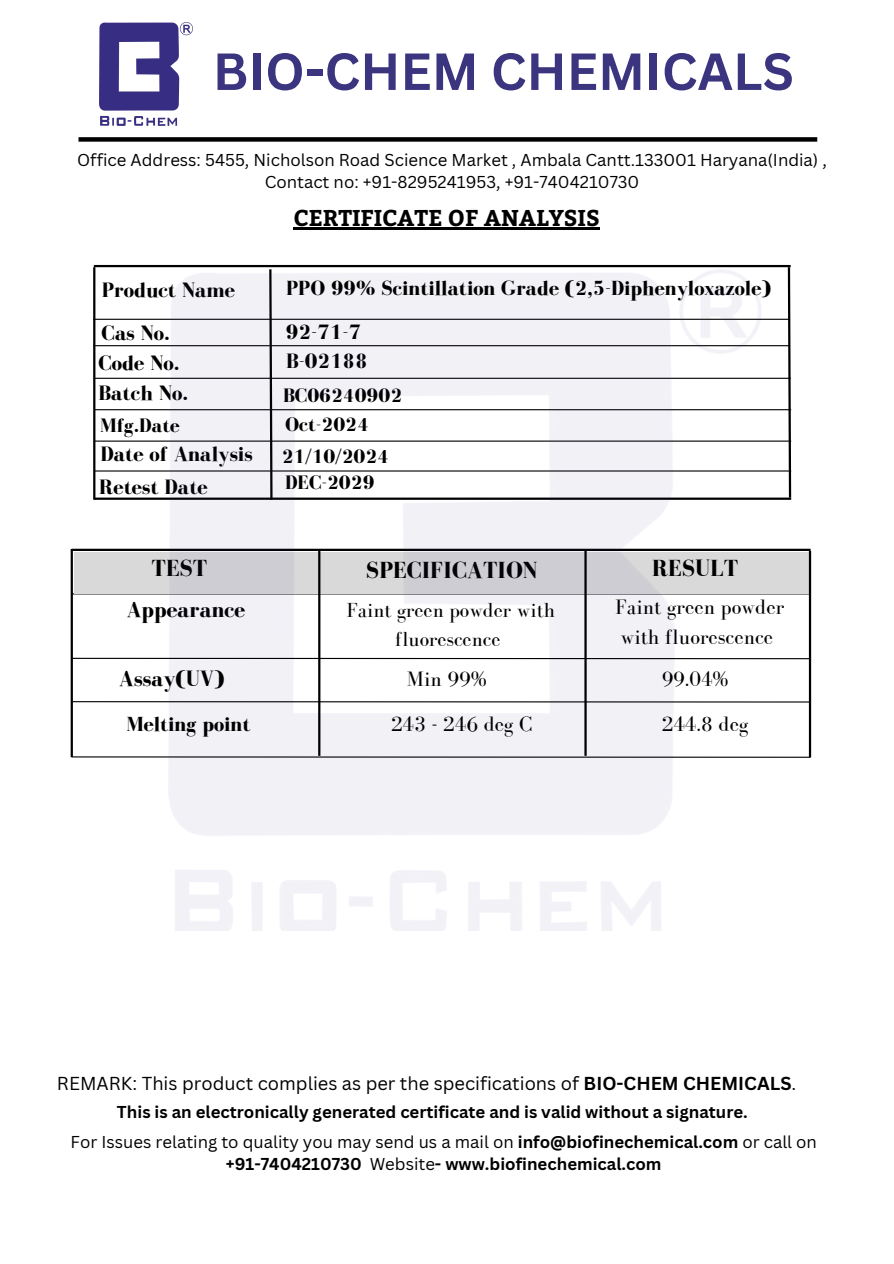
<style>
.page{position:relative;width:894px;height:1264px;background:#fff}
.page>*{position:absolute;margin:0;border:0;box-sizing:border-box;transform-origin:0 0}
.t1{font:700 51px "Canva Sans";color:#3b3580}
.t2{font:700 24px "Bodoni FLF";color:#000}
.t3{font:700 22.8px "Bitter";color:#000}
.t4{font:700 22.5px "Bodoni FLF";color:#000}
.t5{font:700 21.45px/42.6px "Bodoni FLF";color:#000}
.t6{font:21.45px/30px "Bodoni FLF";color:#000}
.t7{font:700 21px "Bodoni FLF";color:#000}
.t8{font:21px/29.2px "Bodoni FLF";color:#000;text-align:center}
.t9{font:700 20.1px/29px "Bodoni FLF";color:#000}
.t10{font:18.3px "Canva Sans";color:#000}
.t11{font:700 16.8px/29.2px "Canva Sans";color:#000}
.t12{font:16.8px/22.5px "Canva Sans";color:#000;text-align:center}
.s1{font-weight:700}
.s2{font-weight:400}
</style>
<div class="page">
<div style="left:78px;top:137px;width:739px;height:5px;background:#000"></div>
<img style="left:100px;top:22px;width:92px;height:104px">
<hr style="left:293px;top:228px;width:306px;height:2px;background:#000">
<hr style="left:72px;top:593px;width:738px;height:1px;background:#000">
<hr style="left:72px;top:548px;width:738px;height:3px;background:#000">
<div style="left:74px;top:552px;width:736px;height:41px;background:#d9d9d9"></div>
<hr style="left:93px;top:319px;width:696px;height:1px;background:#000">
<hr style="left:93px;top:345px;width:696px;height:1px;background:#000">
<hr style="left:94px;top:378px;width:696px;height:1px;background:#000">
<hr style="left:94px;top:409px;width:697px;height:1px;background:#000">
<hr style="left:94px;top:440px;width:697px;height:1px;background:#000">
<hr style="left:94px;top:470px;width:697px;height:1px;background:#000">
<hr style="left:94px;top:497px;width:697px;height:3px;background:#000">
<hr style="left:93px;top:267px;width:2px;height:233px;background:#000">
<svg style="left:786px;top:265px;width:6px;height:235px"></svg>
<hr style="left:94px;top:265px;width:696px;height:2px;background:#000">
<img style="left:168px;top:269px;width:593px;height:661px">
<hr style="left:72px;top:657px;width:737px;height:2px;background:#000">
<hr style="left:808px;top:551px;width:2px;height:206px;background:#000">
<hr style="left:72px;top:701px;width:738px;height:1px;background:#000">
<hr style="left:72px;top:756px;width:738px;height:1px;background:#000">
<hr style="left:318px;top:549px;width:2px;height:206px;background:#000">
<hr style="left:71px;top:549px;width:2px;height:208px;background:#000">
<hr style="left:584px;top:549px;width:2px;height:206px;background:#000">
<h1 class="t1" style="left:213px;top:35px;width:582px">BIO-CHEM CHEMICALS</h1>
<p class="t12" style="left:77px;top:148px;width:751px">Office Address: 5455, Nicholson Road Science Market , Ambala Cantt.133001 Haryana(India) ,<br>Contact no: +91-8295241953, +91-7404210730</p>
<p class="t5" style="left:102px;top:268px;width:135px">Product Name<br>Cas No.</p>
<p class="t5" style="left:98px;top:347px;width:91px;line-height:30.5px">Code No.<br>Batch No.</p>
<p class="t9" style="left:100px;top:410px;width:81px">Mfg.Date</p>
<p class="t5" style="left:99px;top:437px;width:155px;line-height:33px">Date of Analysis<br>Retest Date</p>
<h3 class="t3" style="left:293px;top:201px;width:308px">CERTIFICATE OF ANALYSIS</h3>
<p class="t7" style="left:286px;top:277px;width:486px">PPO 99% Scintillation Grade (2,5-Diphenyloxazole)</p>
<p class="t5" style="left:286px;top:311px;width:77px">92-71-7</p>
<p class="t5" style="left:286px;top:339px;width:83px">B-02188</p>
<p class="t9" style="left:283px;top:380px;width:120px">BC06240902<br>Oct-2024</p>
<p class="t9" style="left:282px;top:442px;width:109px;line-height:26.5px">21/10/2024<br>DEC-2029</p>
<h2 class="t2" style="left:151px;top:554px;width:57px">TEST</h2>
<h2 class="t2" style="left:366px;top:557px;width:173px">SPECIFICATION</h2>
<h2 class="t2" style="left:652px;top:554px;width:87px">RESULT</h2>
<h3 class="t4" style="left:126px;top:597px;width:120px">Appearance</h3>
<p class="t8" style="left:346px;top:595px;width:210px">Faint green powder with fluorescence</p>
<p class="t6" style="left:615px;top:592px;width:170px">Faint green powder with fluorescence</p>
<h3 class="t4" style="left:119px;top:666px;width:107px">Assay(UV)</h3>
<p class="t6" style="left:407px;top:664px;width:81px">Min 99%</p>
<p class="t6" style="left:661px;top:664px;width:68px">99.04%</p>
<p class="t7" style="left:126px;top:713px;width:125px">Melting point</p>
<p class="t6" style="left:391px;top:709px;width:143px">243 - 246 deg C</p>
<p class="t6" style="left:661px;top:709px;width:88px">244.8 deg</p>
<p class="t10" style="left:57px;top:1070px;width:740px">REMARK: This product complies as per the specifications of <span class="s1">BIO-CHEM CHEMICALS</span>.</p>
<p class="t11" style="left:71px;top:1097px;width:747px;text-indent:46px">This is an electronically generated certificate and is valid without a signature.<br><span class="s2">For Issues relating to quality you may send us a mail on</span> info@biofinechemical.com <span class="s2">or call on</span></p>
<p class="t11" style="left:226px;top:1148px;width:437px">+91-7404210730 <span class="s2">Website</span>- www.biofinechemical.com</p>
</div>
